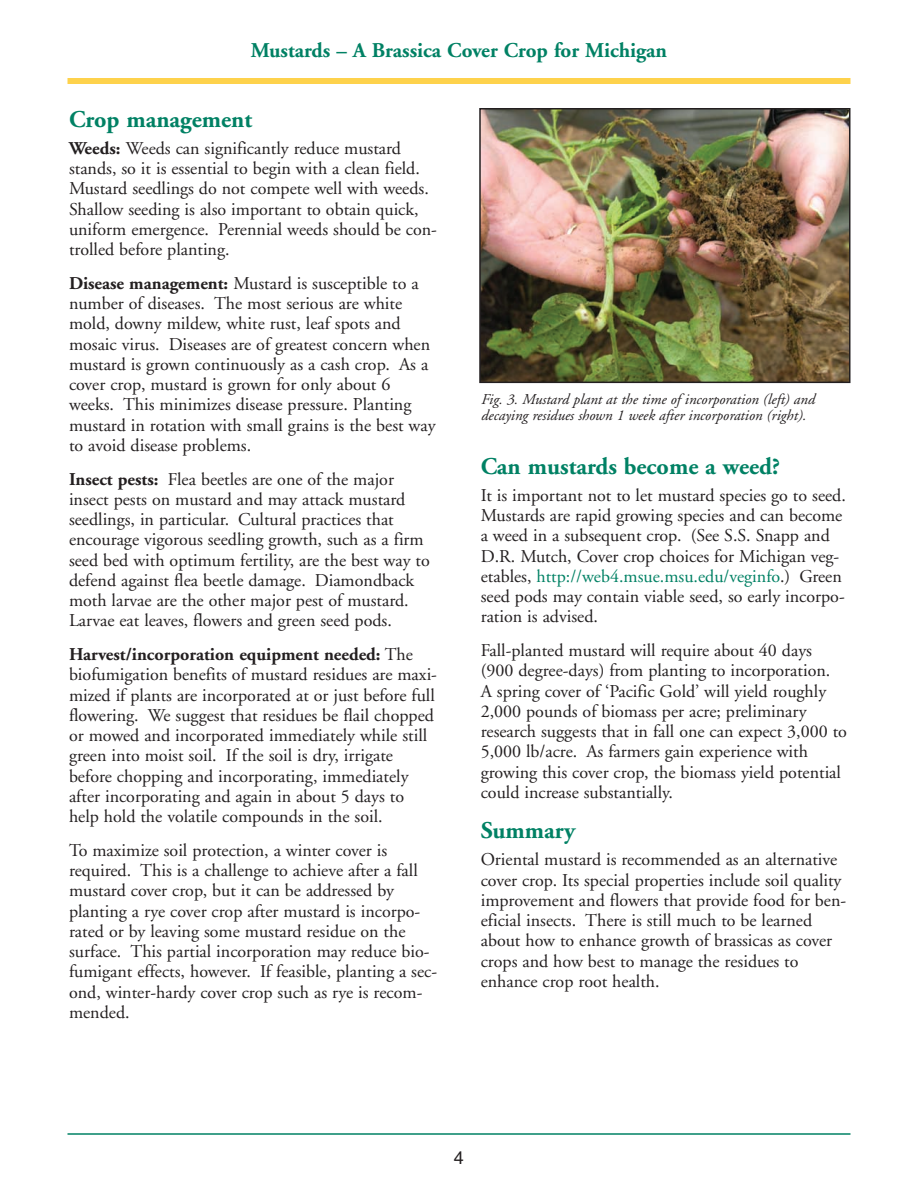
<style>
.page{position:relative;width:918px;height:1188px;background:#fff}
.page>*{position:absolute;margin:0;border:0;box-sizing:border-box;transform-origin:0 0}
.t1{font:700 24px "Adobe Garamond";color:#008164}
.t2{font:700 21px "Adobe Garamond";color:#008164}
.t3{font:18px/20.2px "Adobe Garamond";color:#231f20}
.t4{font:18px "Helvetica";color:#231f20}
.t5{font:italic 15px/16.5px "Adobe Garamond";color:#231f20}
.s1{font-weight:700}
.s2{color:#008164}
</style>
<div class="page">
<div style="left:68px;top:78px;width:782px;height:6px;background:#fed24c"></div>
<hr style="left:68px;top:1133px;width:782px;height:2px;background:#008164">
<img style="left:482px;top:111px;width:366px;height:269px">
<div style="left:479px;top:108px;width:372px;height:275px;border:2px solid #231f20"></div>
<p class="t2" style="left:251px;top:42px;width:418px">Mustards – A Brassica Cover Crop for Michigan</p>
<h1 class="t1" style="left:69px;top:110px;width:185px">Crop management</h1>
<p class="t3" style="left:69px;top:140px;width:370px"><span class="s1">Weeds:</span> Weeds can significantly reduce mustard stands, so it is essential to begin with a clean field.<br>Mustard seedlings do not compete well with weeds.<br>Shallow seeding is also important to obtain quick, uniform emergence. Perennial weeds should be con&shy;trolled before planting.</p>
<p class="t3" style="left:69px;top:275px;width:368px"><span class="s1">Disease management:</span> Mustard is susceptible to a number of diseases. The most serious are white mold, downy mildew, white rust, leaf spots and mosaic virus. Diseases are of greatest concern when mustard is grown continuously as a cash crop. As a cover crop, mustard is grown for only about 6 weeks. This minimizes disease pressure. Planting mustard in rotation with small grains is the best way to avoid disease problems.</p>
<p class="t3" style="left:69px;top:470px;width:362px"><span class="s1">Insect pests:</span> Flea beetles are one of the major insect pests on mustard and may attack mustard seedlings, in particular. Cultural practices that encourage vigorous seedling growth, such as a firm seed bed with optimum fertility, are the best way to defend against flea beetle damage. Diamondback moth larvae are the other major pest of mustard.<br>Larvae eat leaves, flowers and green seed pods.</p>
<p class="t3" style="left:69px;top:646px;width:370px"><span class="s1">Harvest/incorporation equipment needed:</span> The biofumigation benefits of mustard residues are maxi&shy;mized if plants are incorporated at or just before full flowering. We suggest that residues be flail chopped or mowed and incorporated immediately while still green into moist soil. If the soil is dry, irrigate before chopping and incorporating, immediately after incorporating and again in about 5 days to help hold the volatile compounds in the soil.</p>
<p class="t3" style="left:69px;top:842px;width:370px">To maximize soil protection, a winter cover is required. This is a challenge to achieve after a fall mustard cover crop, but it can be addressed by planting a rye cover crop after mustard is incorpo&shy;rated or by leaving some mustard residue on the surface. This partial incorporation may reduce bio&shy;fumigant effects, however. If feasible, planting a sec&shy;ond, winter-hardy cover crop such as rye is recom&shy;mended.</p>
<p class="t5" style="left:481px;top:392px;width:335px">Fig. 3. Mustard plant at the time of incorporation (left) and decaying residues shown 1 week after incorporation (right).</p>
<h1 class="t1" style="left:481px;top:457px;width:301px">Can mustards become a weed?</h1>
<p class="t3" style="left:481px;top:487px;width:367px">It is important not to let mustard species go to seed.<br>Mustards are rapid growing species and can become a weed in a subsequent crop. (See S.S. Snapp and D.R. Mutch, Cover crop choices for Michigan veg&shy;etables, <span class="s2">http://web4.msue.msu.edu/veginfo</span>.) Green seed pods may contain viable seed, so early incorpo&shy;ration is advised.</p>
<p class="t3" style="left:481px;top:642px;width:368px">Fall-planted mustard will require about 40 days (900 degree-days) from planting to incorporation.<br>A spring cover of ‘Pacific Gold’ will yield roughly 2,000 pounds of biomass per acre; preliminary research suggests that in fall one can expect 3,000 to 5,000 lb/acre. As farmers gain experience with growing this cover crop, the biomass yield potential could increase substantially.</p>
<h1 class="t1" style="left:481px;top:821px;width:96px">Summary</h1>
<p class="t3" style="left:481px;top:851px;width:367px">Oriental mustard is recommended as an alternative cover crop. Its special properties include soil quality improvement and flowers that provide food for ben&shy;eficial insects. There is still much to be learned about how to enhance growth of brassicas as cover crops and how best to manage the residues to enhance crop root health.</p>
<p class="t4" style="left:454px;top:1151px;width:12px">4</p>
</div>
